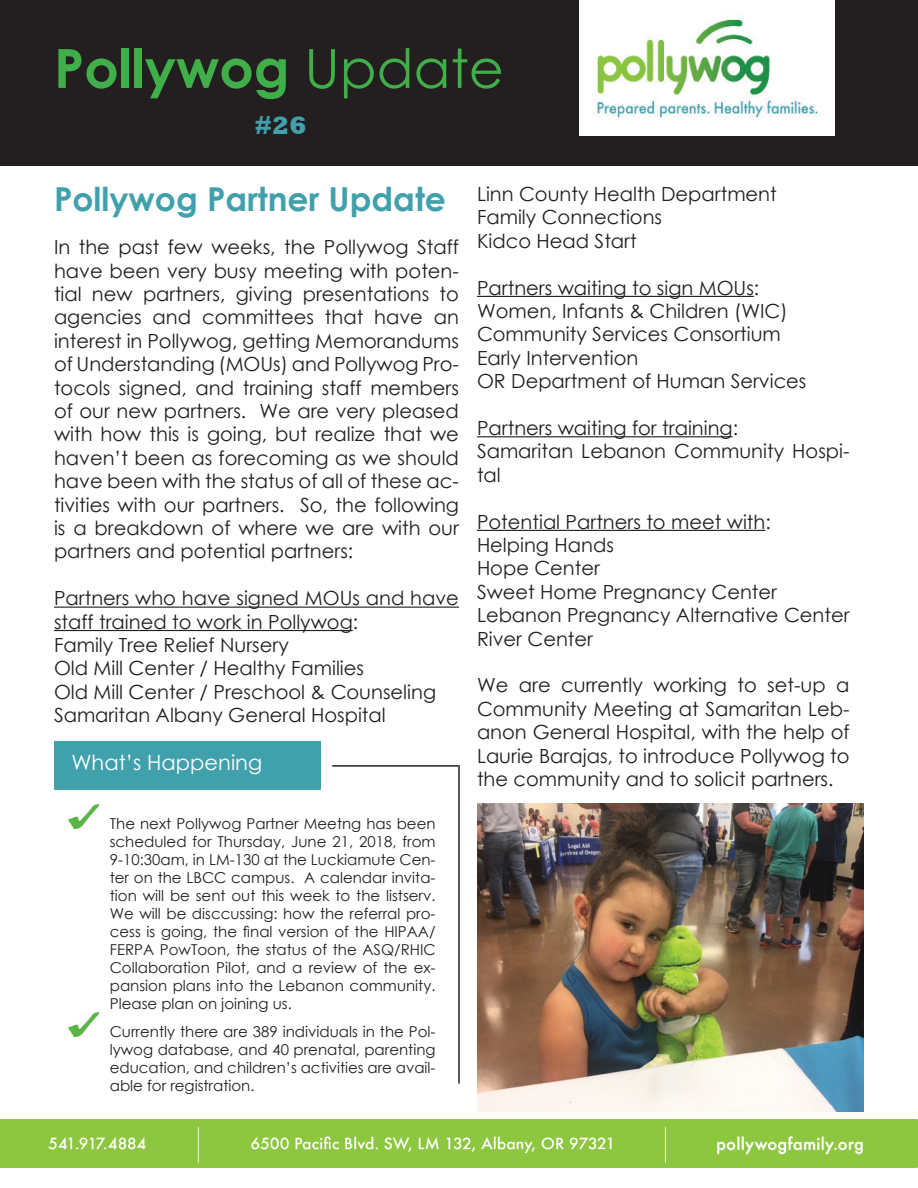
<style>
.page{position:relative;width:918px;height:1188px;background:#fff}
.page>*{position:absolute;margin:0;border:0;box-sizing:border-box;transform-origin:0 0}
.t1{font:700 54px "Century Gothic";color:#40ae49}
.t2{font:700 33px "Century Gothic";color:#40a1ad}
.t3{font:800 25.5px "Rockwell";color:#40a1ad}
.t4{font:21px "Century Gothic";color:#fff}
.t5{font:19.5px/23.4px "Century Gothic";color:#231f20}
.t6{font:15px/18px "Century Gothic";color:#231f20;text-align:justify}
.s1{font-weight:400}
</style>
<div class="page">
<div style="left:0;top:0;width:918px;height:166px;background:#231f20"></div>
<img style="left:580px;top:0;width:255px;height:136px">
<hr style="left:54px;top:607px;width:405px;height:1px;background:#231f20">
<hr style="left:54px;top:630px;width:299px;height:1px;background:#231f20">
<hr style="left:477px;top:296px;width:277px;height:1px;background:#231f20">
<hr style="left:477px;top:436px;width:256px;height:1px;background:#231f20">
<hr style="left:477px;top:530px;width:288px;height:1px;background:#231f20">
<div style="left:54px;top:742px;width:266px;height:48px;background:#40a1ad"></div>
<hr style="left:332px;top:765px;width:126px;height:2px;background:#231f20">
<hr style="left:458px;top:765px;width:2px;height:319px;background:#231f20">
<img style="left:68px;top:804px;width:31px;height:25px">
<img style="left:68px;top:1012px;width:31px;height:25px">
<img style="left:0;top:1119px;width:917px;height:49px">
<img style="left:477px;top:804px;width:387px;height:307px">
<h1 class="t1" style="left:54px;top:27px;width:451px">Pollywog <span class="s1">Update</span></h1>
<h3 class="t3" style="left:255px;top:111px;width:54px">#26</h3>
<h2 class="t2" style="left:54px;top:174px;width:394px">Pollywog Partner Update</h2>
<p class="t5" style="left:54px;top:235px;width:407px;text-align:justify">In the past few weeks, the Pollywog Staff have been very busy meeting with poten&shy;tial new partners, giving presentations to agencies and committees that have an interest in Pollywog, getting Memorandums of Understanding (MOUs) and Pollywog Pro&shy;tocols signed, and training staff members of our new partners. We are very pleased with how this is going, but realize that we haven’t been as forecoming as we should have been with the status of all of these ac&shy;tivities with our partners. So, the following is a breakdown of where we are with our partners and potential partners:</p>
<p class="t5" style="left:54px;top:586px;width:406px">Partners who have signed MOUs and have staff trained to work in Pollywog:<br>Family Tree Relief Nursery<br>Old Mill Center / Healthy Families<br>Old Mill Center / Preschool &amp; Counseling Samaritan Albany General Hospital</p>
<p class="t4" style="left:71px;top:748px;width:192px">What’s Happening</p>
<p class="t6" style="left:110px;top:814px;width:327px">The next Pollywog Partner Meetng has been scheduled for Thursday, June 21, 2018, from 9-10:30am, in LM-130 at the Luckiamute Cen&shy;ter on the LBCC campus. A calendar invita&shy;tion will be sent out this week to the listserv.<br>We will be disccussing: how the referral pro&shy;cess is going, the final version of the HIPAA/ FERPA PowToon, the status of the ASQ/RHIC Collaboration Pilot, and a review of the ex&shy;pansion plans into the Lebanon community.<br>Please plan on joining us.</p>
<p class="t6" style="left:110px;top:1022px;width:327px">Currently there are 389 individuals in the Pol&shy;lywog database, and 40 prenatal, parenting education, and children’s activities are avail&shy;able for registration.</p>
<p class="t5" style="left:477px;top:182px;width:301px">Linn County Health Department<br>Family Connections<br>Kidco Head Start</p>
<p class="t5" style="left:477px;top:275px;width:331px">Partners waiting to sign MOUs:<br>Women, Infants &amp; Children (WIC)<br>Community Services Consortium<br>Early Intervention<br>OR Department of Human Services</p>
<p class="t5" style="left:477px;top:416px;width:374px">Partners waiting for training:<br>Samaritan Lebanon Community Hospi&shy;tal</p>
<p class="t5" style="left:477px;top:509px;width:374px">Potential Partners to meet with:<br>Helping Hands<br>Hope Center<br>Sweet Home Pregnancy Center<br>Lebanon Pregnancy Alternative Center<br>River Center</p>
<p class="t5" style="left:477px;top:673px;width:374px;text-align:justify">We are currently working to set-up a Community Meeting at Samaritan Leb&shy;anon General Hospital, with the help of Laurie Barajas, to introduce Pollywog to the community and to solicit partners.</p>
</div>
